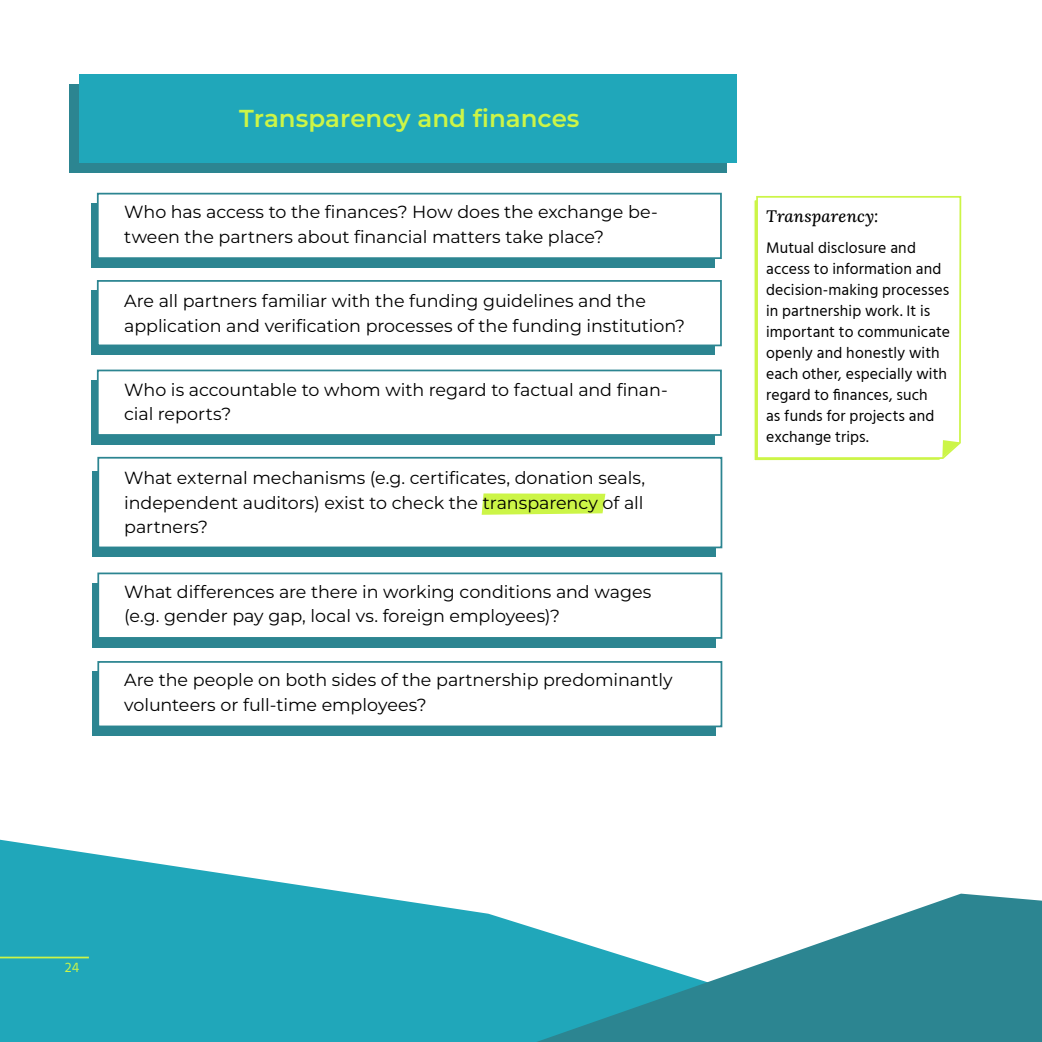
<style>
.page{position:relative;width:1042px;height:1042px;background:#fff}
.page>*{position:absolute;margin:0;border:0;box-sizing:border-box;transform-origin:0 0}
.Fragen_Title_H1_Test{font:100 24.5px "Montserrat";color:#ccf547}
.Fragen_Body{font:100 17.5px/24.5px "Montserrat";letter-spacing:-.005em;color:#000}
.Glossar_Title_-_H2{font:italic 16.62px "Lora";letter-spacing:.015em;color:#000}
.Glossar_-_Body{font:15.75px/21px "Hind Madurai";letter-spacing:.01em;color:#000}
.t1{font:14px "Hind Madurai";color:#ccf547}
</style>
<div class="page">
<svg style="left:0;top:840px;width:536px;height:202px;fill:#20a7ba"></svg>
<svg style="left:536px;top:893px;width:506px;height:149px;fill:#2c8591"></svg>
<svg style="left:754px;top:200px;width:35px;height:261px"></svg>
<svg style="left:755px;top:196px;width:207px;height:264px"></svg>
<svg style="left:942px;top:440px;width:18px;height:17px"></svg>
<div style="left:92px;top:583px;width:623px;height:64px;background:#2c8591"></div>
<div style="left:92px;top:671px;width:623px;height:65px;background:#2c8591"></div>
<div style="left:92px;top:471px;width:623px;height:85px;background:#2c8591"></div>
<div style="left:92px;top:203px;width:623px;height:65px;background:#2c8591"></div>
<div style="left:92px;top:380px;width:623px;height:65px;background:#2c8591"></div>
<div style="left:92px;top:291px;width:623px;height:64px;background:#2c8591"></div>
<div style="left:70px;top:84px;width:657px;height:88px;background:#2c8591"></div>
<div style="left:97px;top:572px;width:625px;height:67px;background:#fff;border:2px solid #2c8591"></div>
<div style="left:97px;top:661px;width:625px;height:66px;background:#fff;border:2px solid #2c8591"></div>
<div style="left:97px;top:457px;width:625px;height:91px;background:#fff;border:2px solid #2c8591"></div>
<div style="left:97px;top:193px;width:625px;height:66px;background:#fff;border:2px solid #2c8591"></div>
<div style="left:97px;top:370px;width:625px;height:66px;background:#fff;border:2px solid #2c8591"></div>
<div style="left:97px;top:280px;width:625px;height:66px;background:#fff;border:2px solid #2c8591"></div>
<div style="left:79px;top:74px;width:658px;height:88px;background:#20a7ba"></div>
<svg style="left:482px;top:493px;width:123px;height:22px;background:#d0f556"></svg>
<hr style="left:0;top:956px;width:89px;height:2px;background:#ccf547">
<p class="Fragen_Title_H1_Test" style="left:239px;top:102px;width:342px">Transparency and finances</p>
<p class="Fragen_Body" style="left:124px;top:199px;width:535px">Who has access to the finances? How does the exchange be&shy;tween the partners about financial matters take place?</p>
<p class="Fragen_Body" style="left:124px;top:288px;width:562px">Are all partners familiar with the funding guidelines and the application and verification processes of the funding institution?</p>
<p class="Fragen_Body" style="left:124px;top:377px;width:545px">Who is accountable to whom with regard to factual and finan&shy;cial reports?</p>
<p class="Fragen_Body" style="left:124px;top:465px;width:522px;text-align:justify">What external mechanisms (e.g. certificates, donation seals, independent auditors) exist to check the transparency of all partners?</p>
<p class="Fragen_Body" style="left:124px;top:579px;width:529px">What differences are there in working conditions and wages (e.g. gender pay gap, local vs. foreign employees)?</p>
<p class="Fragen_Body" style="left:124px;top:667px;width:550px">Are the people on both sides of the partnership predominantly volunteers or full-time employees?</p>
<p class="Glossar_Title_-_H2" style="left:766px;top:205px;width:114px">Transparency:</p>
<p class="Glossar_-_Body" style="left:766px;top:238px;width:186px">Mutual disclosure and access to information and decision-making processes in partnership work. It is important to communicate openly and honestly with each other, especially with regard to finances, such<br>as funds for projects and exchange trips.</p>
<p class="t1" style="left:65px;top:959px;width:16px">24</p>
</div>
